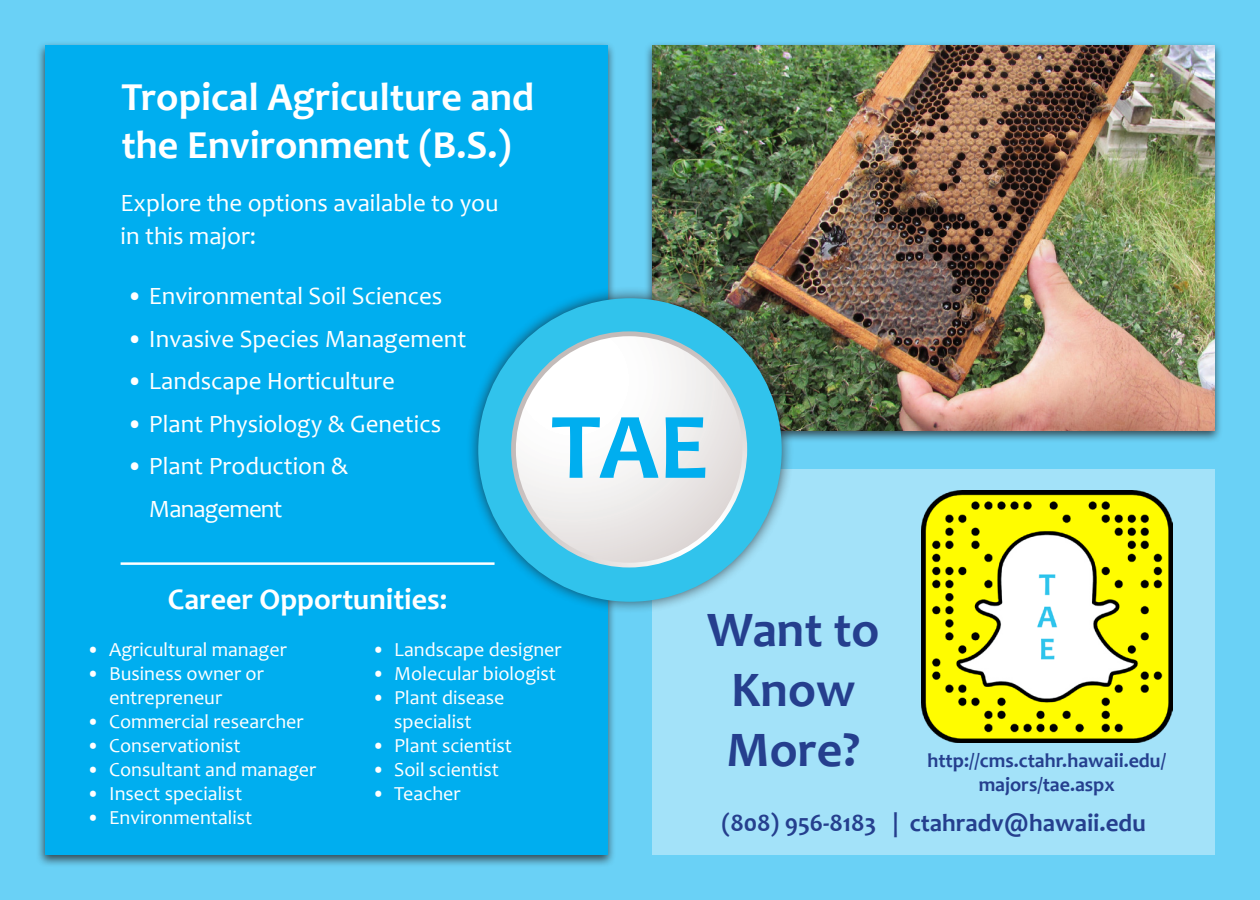
<style>
.page{position:relative;width:1260px;height:900px;background:#6ad1f6}
.page>*{position:absolute;margin:0;border:0;box-sizing:border-box;transform-origin:0 0}
.t1{font:700 95px "Candara";color:#00aeef}
.t2{font:700 50px/60px "Candara";color:#253f8e;text-align:center}
.t3{font:700 40px/48px "Candara";color:#fff}
.t4{font:700 30px "Candara";color:#fff}
.t5{font:25px/32.5px "Candara";color:#fff}
.t6{font:700 25px "Candara";color:#253f8e}
.t7{font:20px/24px "Candara";color:#fff}
.t8{font:700 20px/24px "Candara";color:#253f8e;text-align:center}
</style>
<div class="page">
<div style="left:36px;top:41px;width:580px;height:827px;background:#231f20;opacity:.75"></div>
<div style="left:45px;top:45px;width:563px;height:810px;background:#00aeef"></div>
<div style="left:644px;top:41px;width:580px;height:402px;background:#231f20;opacity:.75"></div>
<img style="left:652px;top:45px;width:563px;height:385px">
<div style="left:652px;top:470px;width:563px;height:385px;background:#a3e2f9"></div>
<div style="left:466px;top:286px;width:328px;height:328px;background:#231f20;opacity:.75"></div>
<div style="left:478px;top:298px;width:304px;height:304px;background:#31c3ec;border-radius:50%"></div>
<svg style="left:511px;top:331px;width:236px;height:237px;background:#cbd0d2"></svg>
<svg style="left:516px;top:336px;width:226px;height:227px;background:#f2f0f0"></svg>
<hr style="left:121px;top:562px;width:374px;height:3px;background:#fff">
<img style="left:921px;top:491px;width:252px;height:251px">
<h3 class="t3" style="left:121px;top:73px;width:414px">Tropical Agriculture and the Environment (B.S.)</h3>
<p class="t5" style="left:121px;top:186px;width:380px">Explore the options available to you in this major:</p>
<p class="t5" style="left:126px;top:280px;width:317px">• Environmental Soil Sciences</p>
<p class="t5" style="left:126px;top:322px;width:341px">• Invasive Species Management</p>
<p class="t5" style="left:126px;top:365px;width:270px">• Landscape Horticulture</p>
<p class="t5" style="left:126px;top:407px;width:316px">• Plant Physiology &amp; Genetics</p>
<p class="t5" style="left:149px;top:445px;width:201px;line-height:42.5px;text-indent:-22px">• Plant Production &amp;<br>Management</p>
<h1 class="t1" style="left:551px;top:387px;width:159px">TAE</h1>
<h3 class="t4" style="left:168px;top:580px;width:281px">Career Opportunities:</h3>
<p class="t7" style="left:87px;top:638px;width:202px">• Agricultural manager</p>
<p class="t7" style="left:109px;top:662px;width:156px;text-indent:-22px">• Business owner or entrepreneur</p>
<p class="t7" style="left:87px;top:710px;width:219px">• Commercial researcher</p>
<p class="t7" style="left:87px;top:734px;width:156px">• Conservationist</p>
<p class="t7" style="left:87px;top:758px;width:231px">• Consultant and manager</p>
<p class="t7" style="left:87px;top:782px;width:157px">• Insect specialist</p>
<p class="t7" style="left:87px;top:806px;width:167px">• Environmentalist</p>
<p class="t7" style="left:372px;top:637px;width:191px">• Landscape designer</p>
<p class="t7" style="left:372px;top:661px;width:186px">• Molecular biologist</p>
<p class="t7" style="left:372px;top:685px;width:134px;text-align:center">• Plant disease specialist</p>
<p class="t7" style="left:372px;top:733px;width:142px">• Plant scientist</p>
<p class="t7" style="left:372px;top:757px;width:129px">• Soil scientist</p>
<p class="t7" style="left:372px;top:781px;width:90px">• Teacher</p>
<h2 class="t2" style="left:707px;top:599px;width:174px">Want to<br>Know<br>More?</h2>
<p class="t8" style="left:927px;top:748px;width:240px">http://cms.ctahr.hawaii.edu/ majors/tae.aspx</p>
<p class="t6" style="left:722px;top:807px;width:426px">(808) 956-8183 | ctahradv@hawaii.edu</p>
</div>
